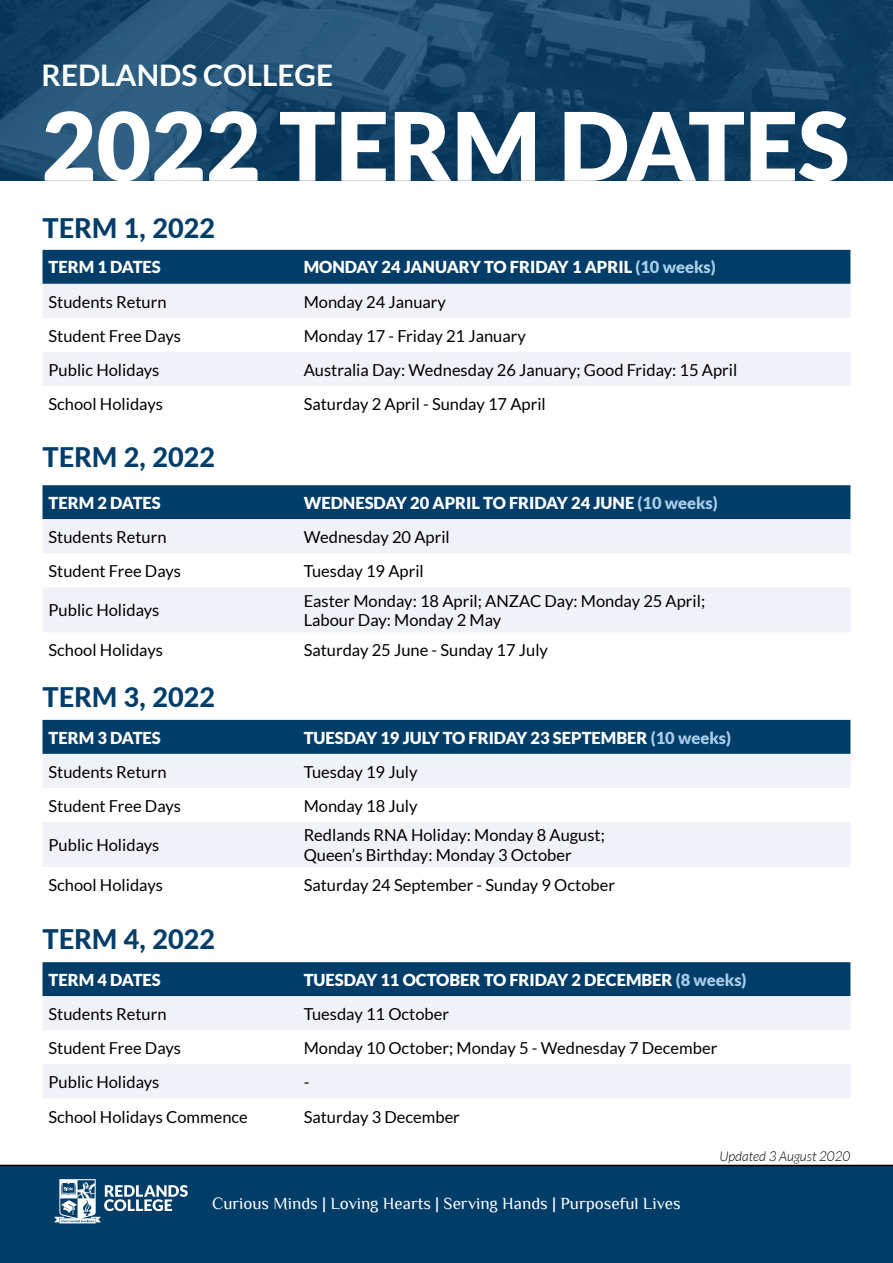
<style>
.page{position:relative;width:893px;height:1263px;background:#fff}
.page>*{position:absolute;margin:0;border:0;box-sizing:border-box;transform-origin:0 0}
.t1{font:900 94.5px "Lato";color:#fff}
.t2{font:700 29.7px "Lato";color:#fff}
.t3{font:800 27px "Lato";color:#003d69}
.t4{font:16.95px "Philosopher";color:#fff}
.t5{font:16.5px/19.8px "Lato";color:#000}
.t6{font:900 16.5px "Lato";color:#fff}
.t7{font:italic 300 13.5px "Lato";color:#000}
.s1{color:#a9cde8}
</style>
<div class="page">
<div style="left:0;top:1165px;width:893px;height:98px;background:#003d69"></div>
<div style="left:43px;top:250px;width:807px;height:34px;background:#003d69"></div>
<svg style="left:43px;top:284px;width:807px;height:102px;fill:#f0f2f8"></svg>
<div style="left:43px;top:485px;width:807px;height:34px;background:#003d69"></div>
<svg style="left:43px;top:519px;width:807px;height:113px;fill:#f0f2f8"></svg>
<div style="left:43px;top:720px;width:807px;height:34px;background:#003d69"></div>
<svg style="left:43px;top:754px;width:807px;height:113px;fill:#f0f2f8"></svg>
<div style="left:43px;top:962px;width:807px;height:34px;background:#003d69"></div>
<svg style="left:43px;top:996px;width:807px;height:102px;fill:#f0f2f8"></svg>
<img style="left:0;top:0;width:893px;height:180px">
<svg style="left:54px;top:1179px;width:134px;height:44px"></svg>
<h2 class="t2" style="left:42px;top:58px;width:293px">REDLANDS COLLEGE</h2>
<h1 class="t1" style="left:42px;top:91px;width:809px">2022 TERM DATES</h1>
<h3 class="t3" style="left:43px;top:208px;width:174px">TERM 1, 2022</h3>
<p class="t6" style="left:49px;top:258px;width:114px">TERM 1 DATES</p>
<p class="t6" style="left:304px;top:258px;width:414px">MONDAY 24 JANUARY TO FRIDAY 1 APRIL <span class="s1">(10 weeks)</span></p>
<p class="t5" style="left:49px;top:291px;width:120px">Students Return</p>
<p class="t5" style="left:304px;top:291px;width:144px">Monday 24 January</p>
<p class="t5" style="left:49px;top:326px;width:134px">Student Free Days</p>
<p class="t5" style="left:304px;top:326px;width:224px">Monday 17 - Friday 21 January</p>
<p class="t5" style="left:49px;top:360px;width:112px">Public Holidays</p>
<p class="t5" style="left:304px;top:360px;width:435px">Australia Day: Wednesday 26 January; Good Friday: 15 April</p>
<p class="t5" style="left:49px;top:394px;width:116px">School Holidays</p>
<p class="t5" style="left:304px;top:394px;width:244px">Saturday 2 April - Sunday 17 April</p>
<h3 class="t3" style="left:43px;top:437px;width:174px">TERM 2, 2022</h3>
<p class="t6" style="left:49px;top:493px;width:114px">TERM 2 DATES</p>
<p class="t6" style="left:304px;top:493px;width:416px">WEDNESDAY 20 APRIL TO FRIDAY 24 JUNE <span class="s1">(10 weeks)</span></p>
<p class="t5" style="left:49px;top:527px;width:120px">Students Return</p>
<p class="t5" style="left:304px;top:527px;width:148px">Wednesday 20 April</p>
<p class="t5" style="left:49px;top:561px;width:134px">Student Free Days</p>
<p class="t5" style="left:304px;top:561px;width:122px">Tuesday 19 April</p>
<p class="t5" style="left:49px;top:600px;width:112px">Public Holidays</p>
<p class="t5" style="left:304px;top:591px;width:403px">Easter Monday: 18 April; ANZAC Day: Monday 25 April;<br>Labour Day: Monday 2 May</p>
<p class="t5" style="left:49px;top:640px;width:116px">School Holidays</p>
<p class="t5" style="left:304px;top:640px;width:246px">Saturday 25 June - Sunday 17 July</p>
<h3 class="t3" style="left:43px;top:677px;width:174px">TERM 3, 2022</h3>
<p class="t6" style="left:49px;top:728px;width:114px">TERM 3 DATES</p>
<p class="t6" style="left:304px;top:728px;width:429px">TUESDAY 19 JULY TO FRIDAY 23 SEPTEMBER <span class="s1">(10 weeks)</span></p>
<p class="t5" style="left:49px;top:761px;width:120px">Students Return</p>
<p class="t5" style="left:304px;top:761px;width:115px">Tuesday 19 July</p>
<p class="t5" style="left:49px;top:796px;width:134px">Student Free Days</p>
<p class="t5" style="left:304px;top:796px;width:115px">Monday 18 July</p>
<p class="t5" style="left:49px;top:835px;width:112px">Public Holidays</p>
<p class="t5" style="left:304px;top:825px;width:303px">Redlands RNA Holiday: Monday 8 August;<br>Queen’s Birthday: Monday 3 October</p>
<p class="t5" style="left:49px;top:875px;width:116px">School Holidays</p>
<p class="t5" style="left:304px;top:875px;width:313px">Saturday 24 September - Sunday 9 October</p>
<h3 class="t3" style="left:43px;top:919px;width:174px">TERM 4, 2022</h3>
<p class="t6" style="left:49px;top:970px;width:114px">TERM 4 DATES</p>
<p class="t6" style="left:304px;top:970px;width:444px">TUESDAY 11 OCTOBER TO FRIDAY 2 DECEMBER <span class="s1">(8 weeks)</span></p>
<p class="t5" style="left:49px;top:1004px;width:120px">Students Return</p>
<p class="t5" style="left:304px;top:1004px;width:147px">Tuesday 11 October</p>
<p class="t5" style="left:49px;top:1038px;width:134px">Student Free Days</p>
<p class="t5" style="left:304px;top:1038px;width:415px">Monday 10 October; Monday 5 - Wednesday 7 December</p>
<p class="t5" style="left:49px;top:1072px;width:112px">Public Holidays</p>
<p class="t5" style="left:304px;top:1072px;width:7px">-</p>
<p class="t5" style="left:49px;top:1107px;width:201px">School Holidays Commence</p>
<p class="t5" style="left:304px;top:1107px;width:158px">Saturday 3 December</p>
<p class="t4" style="left:212px;top:1194px;width:470px">Curious Minds | Loving Hearts | Serving Hands | Purposeful Lives</p>
<p class="t7" style="left:719px;top:1149px;width:133px">Updated 3 August 2020</p>
</div>
